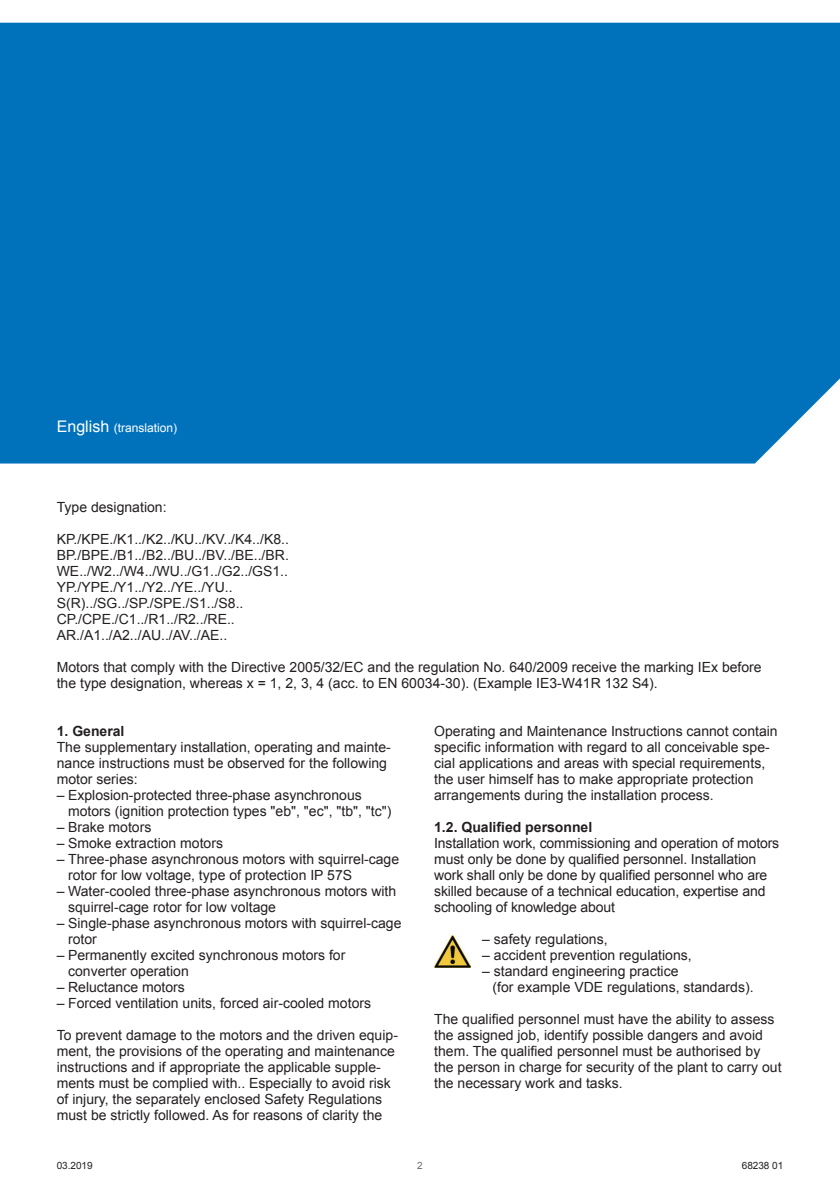
<style>
.page{position:relative;width:840px;height:1191px;background:#fff}
.page>*{position:absolute;margin:0;border:0;box-sizing:border-box;transform-origin:0 0}
.t1{font:14px/16px "Arial";color:#231f20}
.t2{font:700 14px "Arial";color:#231f20}
.t3{font:12px "Arial";color:#fff}
.t4{font:10px "Arial";letter-spacing:-.005em;color:#231f20}
.t5{font:10px "Arial";color:#6c6d70}
.s1{font-size:16px}
</style>
<div class="page">
<div style="left:0;top:23px;width:839px;height:440px;background:#0072bc"></div>
<img style="left:434px;top:935px;width:36px;height:32px">
<p class="t3" style="left:57px;top:419px;width:122px"><span class="s1">English</span> (translation)</p>
<p class="t1" style="left:57px;top:499px;width:111px">Type designation:</p>
<p class="t1" style="left:57px;top:531px;width:233px">KP./KPE./K1../K2../KU../KV../K4../K8..<br>BP./BPE./B1../B2../BU../BV../BE../BR.<br>WE../W2../W4../WU../G1../G2../GS1..<br>YP./YPE./Y1../Y2../YE../YU..<br>S(R)../SG../SP./SPE./S1../S8..<br>CP./CPE./C1../R1../R2../RE..<br>AR./A1../A2../AU../AV../AE..</p>
<p class="t1" style="left:57px;top:659px;width:706px">Motors that comply with the Directive 2005/32/EC and the regulation No. 640/2009 receive the marking IEx before the type designation, whereas x = 1, 2, 3, 4 (acc. to EN 60034-30). (Example IE3-W41R 132 S4).</p>
<p class="t2" style="left:57px;top:721px;width:69px">1. General</p>
<p class="t1" style="left:57px;top:739px;width:335px">The supplementary installation, operating and mainte&shy;nance instructions must be observed for the following motor series:</p>
<p class="t1" style="left:68px;top:787px;width:324px;text-indent:-11px">– Explosion-protected three-phase asynchronous motors (ignition protection types "eb", "ec", "tb", "tc")</p>
<p class="t1" style="left:57px;top:819px;width:96px">– Brake motors</p>
<p class="t1" style="left:57px;top:835px;width:168px">– Smoke extraction motors</p>
<p class="t1" style="left:68px;top:851px;width:332px;text-indent:-11px">– Three-phase asynchronous motors with squirrel-cage rotor for low voltage, type of protection IP 57S</p>
<p class="t1" style="left:68px;top:883px;width:329px;text-indent:-11px">– Water-cooled three-phase asynchronous motors with squirrel-cage rotor for low voltage</p>
<p class="t1" style="left:68px;top:915px;width:335px;text-indent:-11px">– Single-phase asynchronous motors with squirrel-cage rotor</p>
<p class="t1" style="left:68px;top:947px;width:279px;text-indent:-11px">– Permanently excited synchronous motors for converter operation</p>
<p class="t1" style="left:57px;top:979px;width:130px">– Reluctance motors</p>
<p class="t1" style="left:57px;top:995px;width:316px">– Forced ventilation units, forced air-cooled motors</p>
<p class="t1" style="left:57px;top:1027px;width:342px">To prevent damage to the motors and the driven equip&shy;ment, the provisions of the operating and maintenance instructions and if appropriate the applicable supple&shy;ments must be complied with.. Especially to avoid risk of injury, the separately enclosed Safety Regulations must be strictly followed. As for reasons of clarity the</p>
<p class="t1" style="left:434px;top:723px;width:345px">Operating and Maintenance Instructions cannot contain specific information with regard to all conceivable spe&shy;cial applications and areas with special requirements, the user himself has to make appropriate protection arrangements during the installation process.</p>
<p class="t2" style="left:434px;top:817px;width:159px">1.2. Qualified personnel</p>
<p class="t1" style="left:434px;top:835px;width:346px">Installation work, commissioning and operation of motors must only be done by qualified personnel. Installation work shall only be done by qualified personnel who are skilled because of a technical education, expertise and schooling of knowledge about</p>
<p class="t1" style="left:482px;top:931px;width:127px">– safety regulations,</p>
<p class="t1" style="left:482px;top:947px;width:211px">– accident prevention regulations,</p>
<p class="t1" style="left:492px;top:963px;width:262px;text-indent:-10px">– standard engineering practice<br>(for example VDE regulations, standards).</p>
<p class="t1" style="left:434px;top:1011px;width:349px">The qualified personnel must have the ability to assess the assigned job, identify possible dangers and avoid them. The qualified personnel must be authorised by the person in charge for security of the plant to carry out the necessary work and tasks.</p>
<p class="t4" style="left:57px;top:1158px;width:37px">03.2019</p>
<p class="t5" style="left:417px;top:1158px;width:7px">2</p>
<p class="t4" style="left:741px;top:1158px;width:43px">68238 01</p>
</div>
